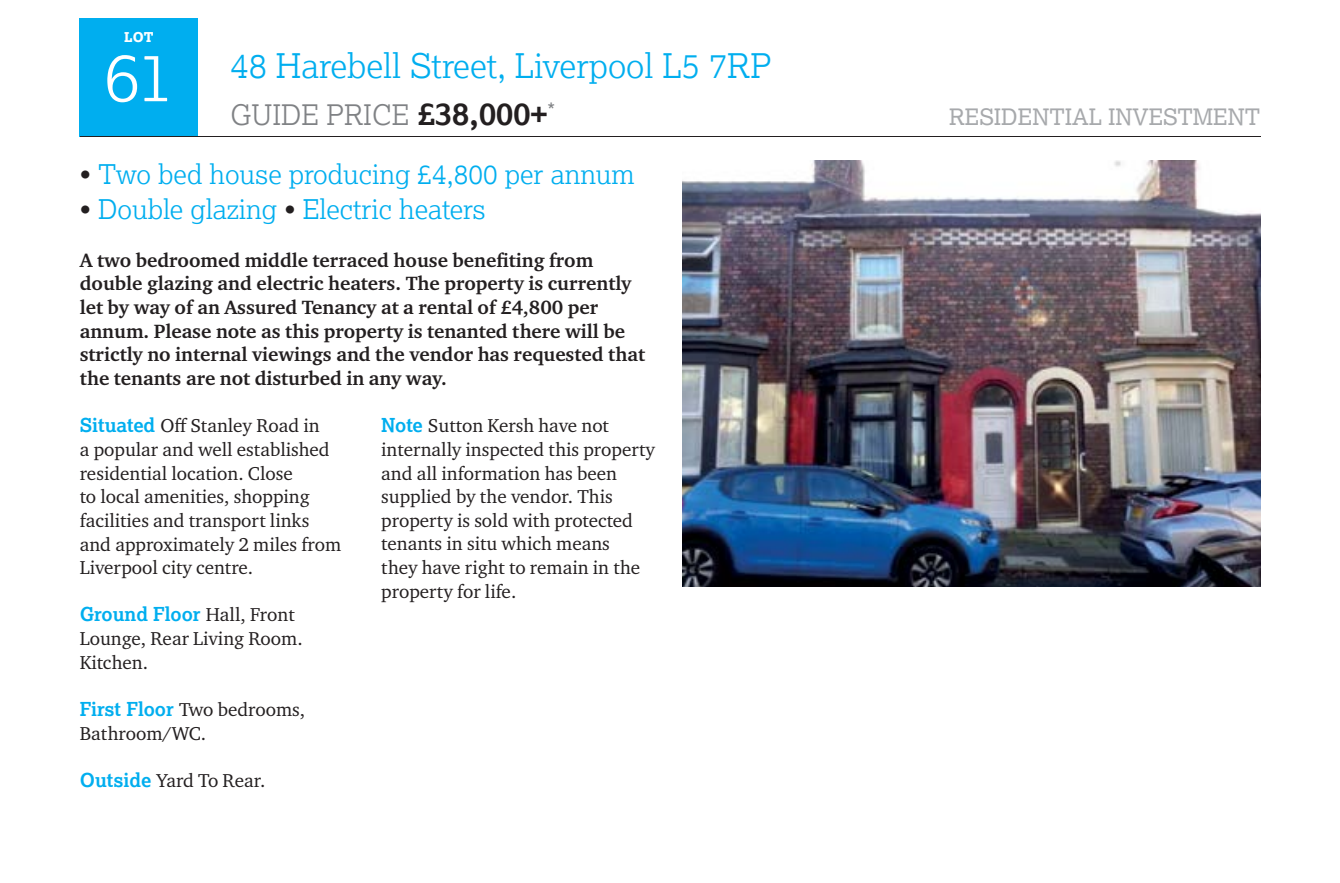
<style>
.page{position:relative;width:1340px;height:883px;background:#fff}
.page>*{position:absolute;margin:0;border:0;box-sizing:border-box;transform-origin:0 0}
.t1{font:300 67.5px "Lexia";color:#fff}
.t2{font:300 33.75px "Lexia";color:#00aeef}
.t3{font:300 28.12px "Lexia";color:#808285}
.t4{font:300 27px "Lexia";color:#00aeef}
.t5{font:22.5px "Lexia";color:#a7a9ac}
.t6{font:700 19.8px/23.6px "Charter ITC Pro";color:#231f20}
.t7{font:19.12px/23.6px "Charter ITC Pro";color:#231f20}
.t8{font:700 19.12px "Lexia";color:#00aeef}
.t9{font:800 13.5px "Lexia";color:#fff}
.s1{font-weight:700;font-size:31.5px;color:#231f20}
.s2{color:#231f20}
.s3{font-family:"Lexia";font-weight:700;color:#00aeef}
.s4{font-family:"Charter ITC Pro";font-weight:400;color:#231f20}
</style>
<div class="page">
<div style="left:80px;top:18px;width:118px;height:119px;background:#00aeef"></div>
<hr style="left:80px;top:136px;width:1180px;height:1px;background:#231f20">
<img style="left:682px;top:160px;width:578px;height:425px">
<p class="t9" style="left:124px;top:28px;width:31px">LOT</p>
<h1 class="t1" style="left:104px;top:34px;width:72px">61</h1>
<h2 class="t2" style="left:230px;top:44px;width:542px">48 Harebell Street, Liverpool L5 7RP</h2>
<h3 class="t3" style="left:230px;top:97px;width:326px">GUIDE PRICE <span class="s1">£38,000+</span><sup>*</sup></h3>
<p class="t5" style="left:949px;top:102px;width:313px">RESIDENTIAL INVESTMENT</p>
<h3 class="t4" style="left:80px;top:157px;width:556px"><span class="s2">•</span> Two bed house producing £4,800 per annum</h3>
<h3 class="t4" style="left:80px;top:192px;width:407px"><span class="s2">•</span> Double glazing <span class="s2">•</span> Electric heaters</h3>
<p class="t6" style="left:80px;top:248px;width:567px">A two bedroomed middle terraced house benefiting from double glazing and electric heaters. The property is currently let by way of an Assured Tenancy at a rental of £4,800 per annum. Please note as this property is tenanted there will be strictly no internal viewings and the vendor has requested that the tenants are not disturbed in any way.</p>
<p class="t7" style="left:80px;top:413px;width:263px"><span class="s3">Situated</span> Off Stanley Road in<br>a popular and well established residential location. Close<br>to local amenities, shopping facilities and transport links and approximately 2 miles from<br>Liverpool city centre.</p>
<p class="t8" style="left:80px;top:602px;width:216px">Ground Floor <span class="s4">Hall, Front</span></p>
<p class="t7" style="left:80px;top:626px;width:224px">Lounge, Rear Living Room.<br>Kitchen.</p>
<p class="t7" style="left:80px;top:697px;width:227px"><span class="s3">First Floor</span> Two bedrooms,<br>Bathroom/WC.</p>
<p class="t7" style="left:80px;top:768px;width:187px"><span class="s3">Outside</span> Yard To Rear.</p>
<p class="t7" style="left:381px;top:413px;width:275px"><span class="s3">Note</span> Sutton Kersh have not internally inspected this property and all information has been supplied by the vendor. This property is sold with protected tenants in situ which means<br>they have right to remain in the property for life.</p>
</div>
